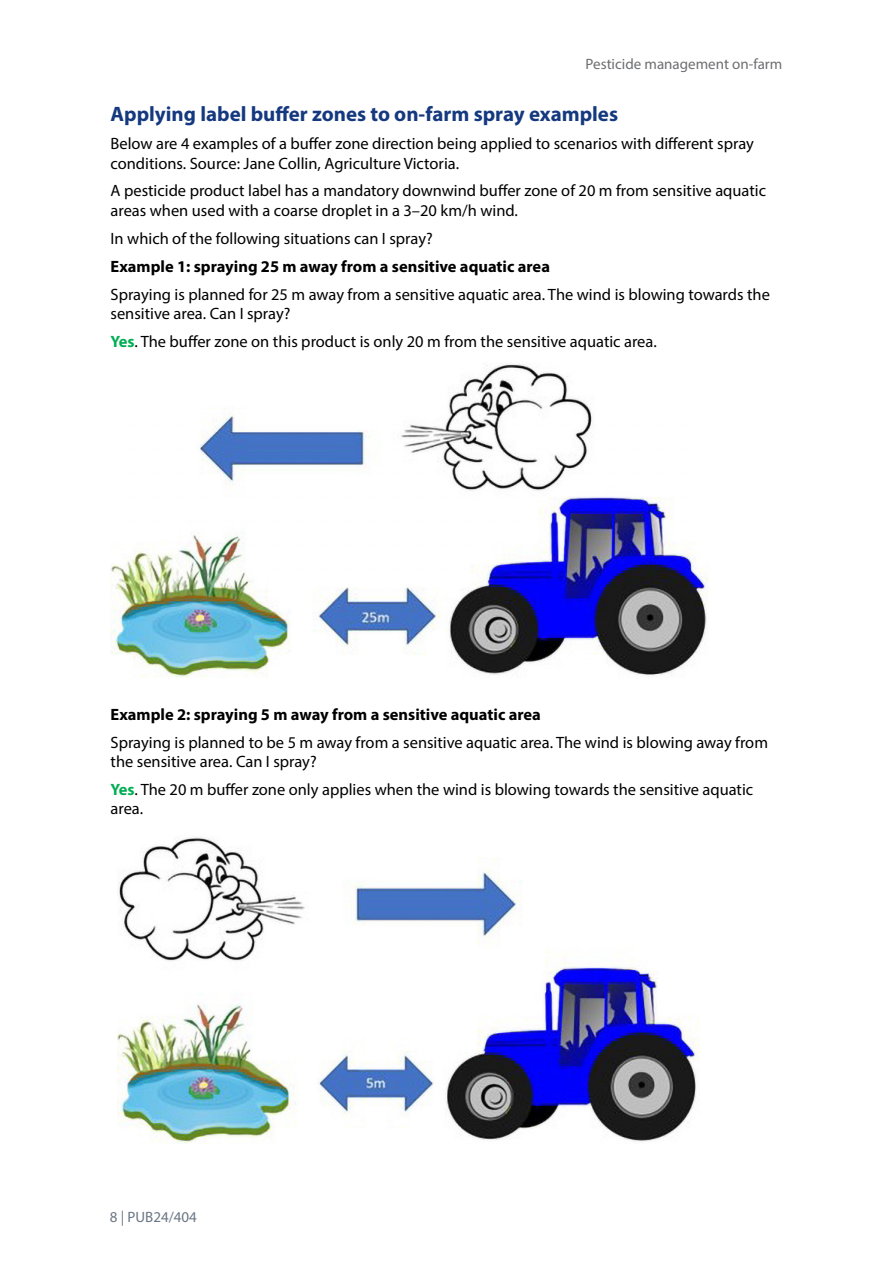
<style>
.page{position:relative;width:893px;height:1263px;background:#fff}
.page>*{position:absolute;margin:0;border:0;box-sizing:border-box;transform-origin:0 0}
.Heading_1{font:700 20.85px "Myriad Pro";color:#15397f}
.Text{font:16.5px/19.5px "Myriad Pro";color:#000}
.Text-2{font:700 16.5px "Myriad Pro";color:#000}
.t1{font:15px "Myriad Pro";color:#6d6e71}
.t2{font:15px "Myriad Pro";color:#6a7684}
.s1{font-weight:700;color:#00af54}
</style>
<div class="page">
<img style="left:111px;top:364px;width:597px;height:314px">
<img style="left:117px;top:837px;width:582px;height:306px">
<p class="t1" style="left:586px;top:54px;width:198px">Pesticide management on-farm</p>
<p class="Heading_1" style="left:111px;top:101px;width:509px">Applying label buffer zones to on-farm spray examples</p>
<p class="Text" style="left:111px;top:134px;width:645px">Below are 4 examples of a buffer zone direction being applied to scenarios with different spray conditions. Source: Jane Collin, Agriculture Victoria.</p>
<p class="Text" style="left:111px;top:181px;width:657px">A pesticide product label has a mandatory downwind buffer zone of 20 m from sensitive aquatic areas when used with a coarse droplet in a 3–20 km/h wind.</p>
<p class="Text" style="left:111px;top:228px;width:324px">In which of the following situations can I spray?</p>
<p class="Text-2" style="left:111px;top:255px;width:441px">Example 1: spraying 25 m away from a sensitive aquatic area</p>
<p class="Text" style="left:111px;top:284px;width:661px">Spraying is planned for 25 m away from a sensitive aquatic area. The wind is blowing towards the sensitive area. Can I spray?</p>
<p class="Text" style="left:111px;top:331px;width:548px"><span class="s1">Yes</span>. The buffer zone on this product is only 20 m from the sensitive aquatic area.</p>
<p class="Text-2" style="left:111px;top:703px;width:432px">Example 2: spraying 5 m away from a sensitive aquatic area</p>
<p class="Text" style="left:111px;top:732px;width:659px">Spraying is planned to be 5 m away from a sensitive aquatic area. The wind is blowing away from the sensitive area. Can I spray?</p>
<p class="Text" style="left:111px;top:779px;width:644px"><span class="s1">Yes</span>. The 20 m buffer zone only applies when the wind is blowing towards the sensitive aquatic area.</p>
<p class="t2" style="left:110px;top:1208px;width:89px">8 | PUB24/404</p>
</div>
